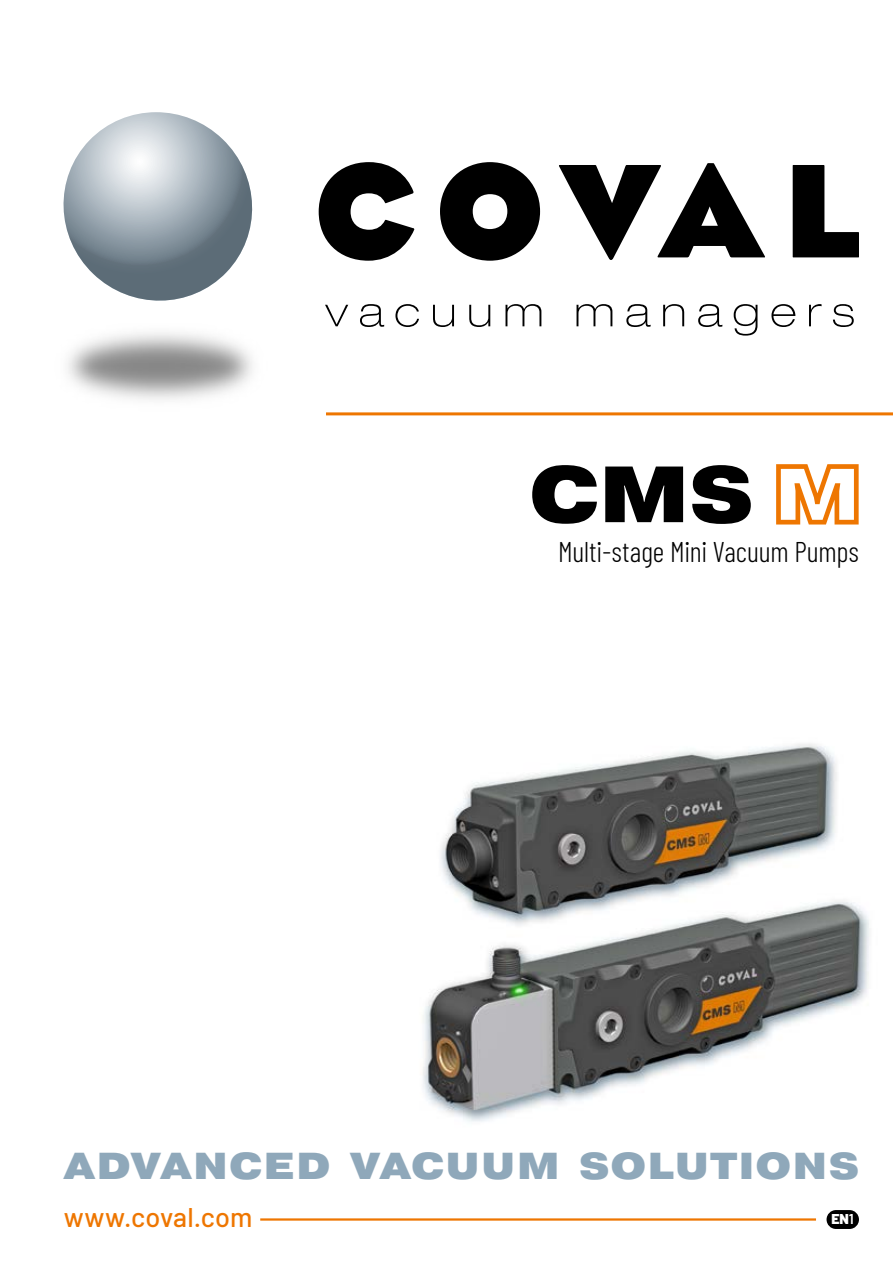
<style>
.page{position:relative;width:893px;height:1263px;background:#fff}
.page>*{position:absolute;margin:0;border:0;box-sizing:border-box;transform-origin:0 0}
.t1{font:900 37.5px "Pragmatica Ext";letter-spacing:.03em;color:#8fa8ba}
.t2{font:300 28.5px "Barlow Condensed";letter-spacing:-.005em;color:#000}
.t3{font:500 27px "Barlow";letter-spacing:.005em;color:#ee7601}
.t4{font:900 14.25px "Barlow";color:#fff}
.s1{font-weight:600}
</style>
<div class="page">
<hr style="left:260px;top:1218px;width:556px;height:2px;background:#ee7601">
<hr style="left:326px;top:412px;width:567px;height:3px;background:#ee7601">
<img style="left:423px;top:743px;width:447px;height:379px">
<svg style="left:532px;top:465px;width:65px;height:59px"></svg>
<svg style="left:605px;top:466px;width:78px;height:56px"></svg>
<svg style="left:692px;top:465px;width:59px;height:59px"></svg>
<svg style="left:776px;top:464px;width:83px;height:60px"></svg>
<svg style="left:325px;top:305px;width:23px;height:21px"></svg>
<svg style="left:360px;top:304px;width:24px;height:23px"></svg>
<svg style="left:395px;top:304px;width:24px;height:23px"></svg>
<svg style="left:433px;top:305px;width:21px;height:22px"></svg>
<svg style="left:469px;top:305px;width:21px;height:22px"></svg>
<svg style="left:505px;top:304px;width:36px;height:22px"></svg>
<svg style="left:576px;top:304px;width:36px;height:22px"></svg>
<svg style="left:626px;top:304px;width:25px;height:23px"></svg>
<svg style="left:663px;top:304px;width:21px;height:22px"></svg>
<svg style="left:698px;top:304px;width:24px;height:23px"></svg>
<svg style="left:734px;top:304px;width:23px;height:32px"></svg>
<svg style="left:771px;top:304px;width:24px;height:23px"></svg>
<svg style="left:809px;top:304px;width:13px;height:22px"></svg>
<svg style="left:833px;top:304px;width:21px;height:23px"></svg>
<svg style="left:319px;top:162px;width:95px;height:99px"></svg>
<svg style="left:440px;top:162px;width:100px;height:99px"></svg>
<svg style="left:559px;top:163px;width:206px;height:97px"></svg>
<svg style="left:793px;top:165px;width:66px;height:93px"></svg>
<svg style="left:63px;top:112px;width:190px;height:189px"></svg>
<div style="left:826px;top:1210px;width:33px;height:19px;background:#000;border-radius:9px"></div>
<p class="t2" style="left:558px;top:531px;width:302px">Multi-stage Mini Vacuum Pumps</p>
<h1 class="t1" style="left:64px;top:1141px;width:797px">ADVANCED VACUUM SOLUTIONS</h1>
<p class="t3" style="left:64px;top:1197px;width:190px">www.coval.com</p>
<p class="t4" style="left:831px;top:1208px;width:24px">EN<span class="s1">1</span></p>
</div>
